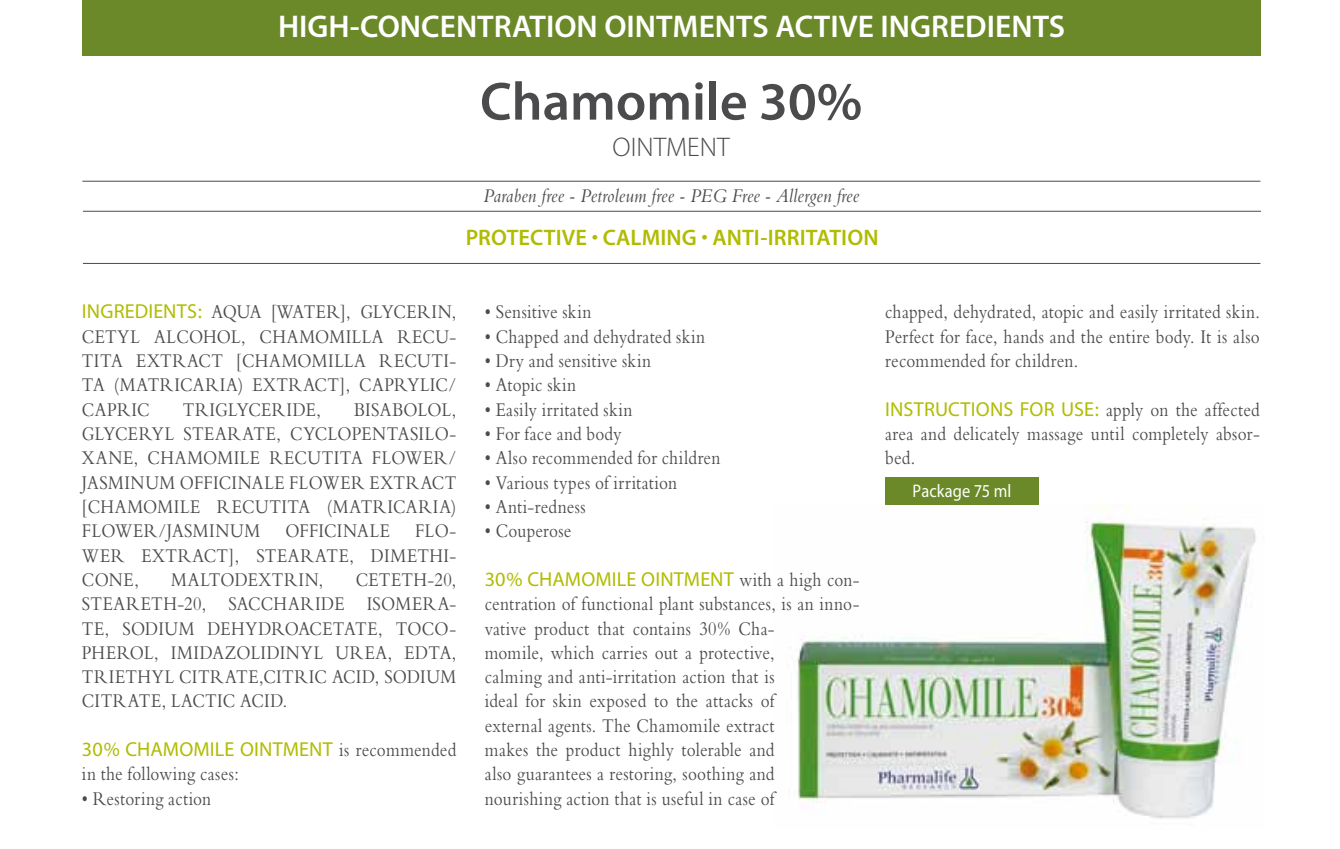
<style>
.page{position:relative;width:1340px;height:849px;background:#fff}
.page>*{position:absolute;margin:0;border:0;box-sizing:border-box;transform-origin:0 0}
.t1{font:600 54px "Myriad Pro";color:#4b4b4d}
.t2{font:600 31.5px "Myriad Pro";color:#fff}
.t3{font:300 27px "Myriad Pro";color:#4b4b4d}
.t4{font:600 22.5px "Myriad Pro";letter-spacing:.005em;color:#b0bc00}
.t5{font:20.25px/24.3px "Bembo";letter-spacing:.015em;color:#4b4b4d;text-align:justify;scale:.85 1}
.t6{font:20.25px "Myriad";letter-spacing:.005em;color:#b0bc00}
.t7{font:italic 20.25px "Bembo";letter-spacing:.01em;color:#4b4b4d;scale:.9 1}
.t8{font:18.22px "Myriad";letter-spacing:.01em;color:#fff;scale:.9 1}
.s1{font-family:"Myriad";font-weight:400}
.s2{font-family:"Myriad";color:#b0bc00}
.s3{font-family:"Bembo";color:#4b4b4d}
</style>
<div class="page">
<img style="left:797px;top:504px;width:459px;height:315px">
<div style="left:82px;top:0;width:1178px;height:55px;background:#6b8928"></div>
<hr style="left:82px;top:181px;width:1178px;height:1px;background:#4b4b4d">
<hr style="left:83px;top:263px;width:1177px;height:1px;background:#4b4b4d">
<hr style="left:83px;top:211px;width:1177px;height:1px;background:#4b4b4d">
<div style="left:885px;top:477px;width:153px;height:27px;background:#6b8928"></div>
<h2 class="t2" style="left:278px;top:7px;width:788px">HIGH-CONCENTRATION OINTMENTS ACTIVE INGREDIENTS</h2>
<h1 class="t1" style="left:480px;top:67px;width:383px">Chamomile 30%</h1>
<h3 class="t3" style="left:612px;top:132px;width:118px">OINTMENT</h3>
<p class="t7" style="left:483px;top:183px;width:419px">Paraben free - Petroleum free - PEG Free - Allergen free</p>
<p class="t4" style="left:466px;top:223px;width:414px">PROTECTIVE <span class="s1">•</span> CALMING <span class="s1">•</span> ANTI-IRRITATION</p>
<p class="t5" style="left:82px;top:299px;width:442px"><span class="s2">INGREDIENTS:</span> AQUA [WATER], GLYCERIN, CETYL ALCOHOL, CHAMOMILLA RECU-TITA EXTRACT [CHAMOMILLA RECUTI-TA (MATRICARIA) EXTRACT], CAPRYLIC/ CAPRIC</p>
<p class="t5" style="left:82px;top:396px;width:442px;text-indent:272px">BISABOLOL, GLYCERYL STEARATE, CYCLOPENTASILO-XANE, CHAMOMILE RECUTITA FLOWER/ JASMINUM OFFICINALE FLOWER EXTRACT [CHAMOMILE RECUTITA (MATRICARIA)<br>FLOWER/JASMINUM OFFICINALE FLO-WER EXTRACT], STEARATE, DIMETHI-CONE,</p>
<p class="t5" style="left:183px;top:396px;width:164px">TRIGLYCERIDE,</p>
<p class="t5" style="left:82px;top:566px;width:442px;text-indent:274px">CETETH-20, STEARETH-20, SACCHARIDE ISOMERA-TE, SODIUM DEHYDROACETATE, TOCO-PHEROL, IMIDAZOLIDINYL UREA, EDTA, TRIETHYL CITRATE,CITRIC ACID, SODIUM CITRATE, LACTIC ACID.</p>
<p class="t6" style="left:82px;top:739px;width:376px">30% CHAMOMILE OINTMENT <span class="s3">is recommended</span></p>
<p class="t5" style="left:82px;top:761px;width:186px">in the following cases:</p>
<p class="t5" style="left:82px;top:785px;width:154px">• Restoring action</p>
<p class="t5" style="left:171px;top:566px;width:181px">MALTODEXTRIN,</p>
<p class="t5" style="left:485px;top:299px;width:127px">• Sensitive skin</p>
<p class="t5" style="left:485px;top:323px;width:260px">• Chapped and dehydrated skin</p>
<p class="t5" style="left:485px;top:348px;width:197px">• Dry and sensitive skin</p>
<p class="t5" style="left:485px;top:372px;width:109px">• Atopic skin</p>
<p class="t5" style="left:485px;top:396px;width:175px">• Easily irritated skin</p>
<p class="t5" style="left:485px;top:421px;width:162px">• For face and body</p>
<p class="t5" style="left:485px;top:445px;width:278px">• Also recommended for children</p>
<p class="t5" style="left:485px;top:469px;width:227px">• Various types of irritation</p>
<p class="t5" style="left:485px;top:494px;width:120px">• Anti-redness</p>
<p class="t5" style="left:485px;top:518px;width:103px">• Couperose</p>
<p class="t6" style="left:485px;top:569px;width:376px">30% CHAMOMILE OINTMENT <span class="s3">with a high con-</span></p>
<p class="t5" style="left:485px;top:591px;width:442px;text-align:left">centration of functional plant substances, is an inno&shy;vative product that contains 30% Cha-<br>momile, which carries out a protective,<br>calming and anti-irritation action that is<br>ideal for skin exposed to the attacks of<br>external agents. The Chamomile extract<br>makes the product highly tolerable and<br>also guarantees a restoring, soothing and<br>nourishing action that is useful in case of</p>
<p class="t5" style="left:885px;top:299px;width:442px">chapped, dehydrated, atopic and easily irritated skin.<br>Perfect for face, hands and the entire body. It is also recommended for children.</p>
<p class="t6" style="left:885px;top:398px;width:376px">INSTRUCTIONS FOR USE: <span class="s3">apply on the affected</span></p>
<p class="t5" style="left:885px;top:421px;width:442px">area and delicately massage until completely absor&shy;bed.</p>
<p class="t8" style="left:912px;top:482px;width:111px">Package 75 ml</p>
</div>
